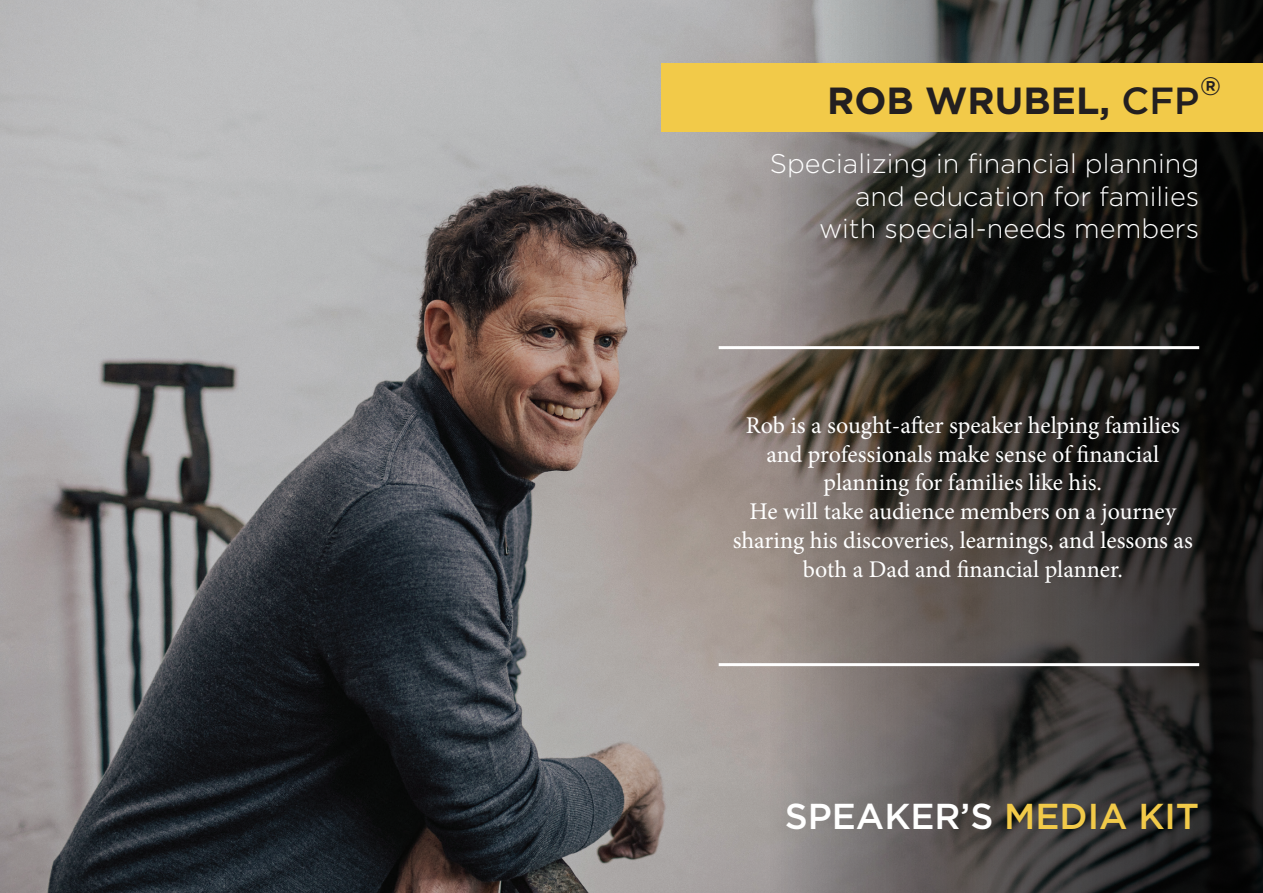
<style>
.page{position:relative;width:1263px;height:893px;background:#fff}
.page>*{position:absolute;margin:0;border:0;box-sizing:border-box;transform-origin:0 0}
.t1{font:700 37.8px "Gotham Pro";color:#231f20}
.t2{font:500 36px "Gotham Pro";color:#fff}
.t3{font:300 27px/32.4px "Gotham Pro";color:#fff;text-align:right}
.t4{font:700 25.2px "Gotham Pro";color:#231f20}
.t5{font:24px/28.8px "Minion Pro";color:#fff;text-align:center}
.s1{font-weight:500}
.s2{color:#f2ca49}
</style>
<div class="page">
<img style="left:0;top:0;width:726px;height:893px">
<svg style="left:726px;top:0;width:537px;height:893px;background:#494542"></svg>
<div style="left:661px;top:64px;width:602px;height:68px;background:#f2ca49"></div>
<hr style="left:719px;top:346px;width:480px;height:3px;background:#fff">
<hr style="left:719px;top:663px;width:480px;height:3px;background:#fff">
<p class="t4" style="left:1200px;top:72px;width:22px">®</p>
<h1 class="t1" style="left:827px;top:79px;width:374px">ROB WRUBEL, <span class="s1">CFP</span></h1>
<p class="t3" style="left:770px;top:148px;width:431px">Specializing in financial planning and education for families<br>with special-needs members</p>
<p class="t5" style="left:733px;top:411px;width:461px">Rob is a sought-after speaker helping families and professionals make sense of financial planning for families like his.<br>He will take audience members on a journey sharing his discoveries, learnings, and lessons as both a Dad and financial planner.</p>
<h2 class="t2" style="left:785px;top:796px;width:416px">SPEAKER’S <span class="s2">MEDIA KIT</span></h2>
</div>
